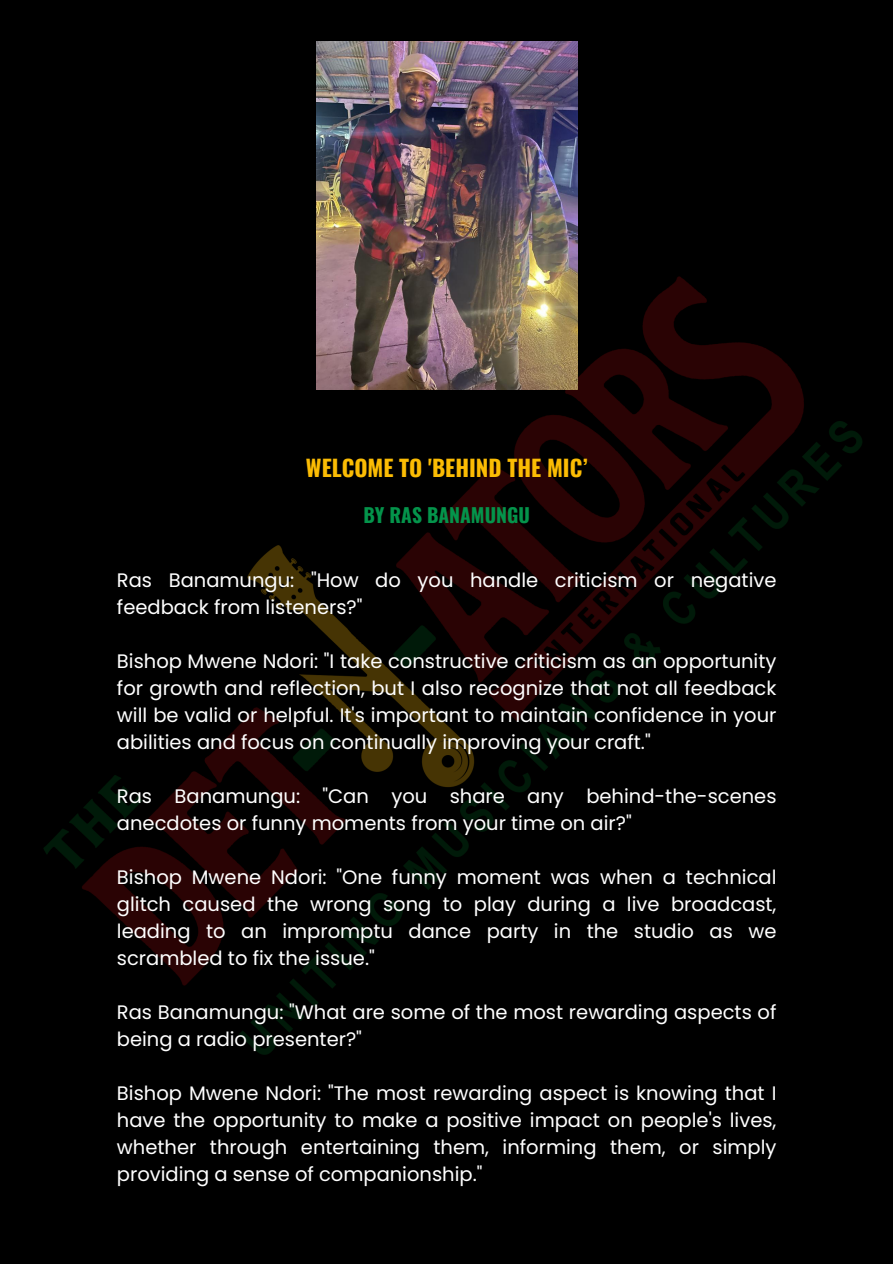
<style>
.page{position:relative;width:893px;height:1264px;background:#fff}
.page>*{position:absolute;margin:0;border:0;box-sizing:border-box;transform-origin:0 0}
.t1{font:700 22.5px "Oswald";color:#fbbc04}
.t2{font:19.5px/27px "Poppins";color:#fff}
.t3{font:700 19.5px "Oswald";color:#04944b}
</style>
<div class="page">
<img style="left:0;top:0;width:892px;height:1263px">
<img style="left:316px;top:42px;width:261px;height:347px">
<p class="t1" style="left:306px;top:450px;width:283px">WELCOME TO 'BEHIND THE MIC’</p>
<p class="t3" style="left:363px;top:499px;width:168px">BY RAS BANAMUNGU</p>
<p class="t2" style="left:117px;top:566px;width:661px">Ras Banamungu: "How do you handle criticism or negative feedback from listeners?"</p>
<h1 class="t2" style="left:117px;top:647px;width:661px;text-align:justify">Bishop Mwene Ndori: "I take constructive criticism as an opportunity for growth and reflection, but I also recognize that not all feedback will be valid or helpful. It's important to maintain confidence in your abilities and focus on continually improving your craft."</h1>
<h2 class="t2" style="left:117px;top:782px;width:661px">Ras Banamungu: "Can you share any behind-the-scenes anecdotes or funny moments from your time on air?"</h2>
<p class="t2" style="left:117px;top:863px;width:661px;text-align:justify">Bishop Mwene Ndori: "One funny moment was when a technical glitch caused the wrong song to play during a live broadcast, leading to an impromptu dance party in the studio as we scrambled to fix the issue."</p>
<p class="t2" style="left:117px;top:998px;width:661px">Ras Banamungu: "What are some of the most rewarding aspects of being a radio presenter?"</p>
<p class="t2" style="left:117px;top:1079px;width:661px;text-align:justify">Bishop Mwene Ndori: "The most rewarding aspect is knowing that I have the opportunity to make a positive impact on people's lives, whether through entertaining them, informing them, or simply providing a sense of companionship."</p>
</div>
